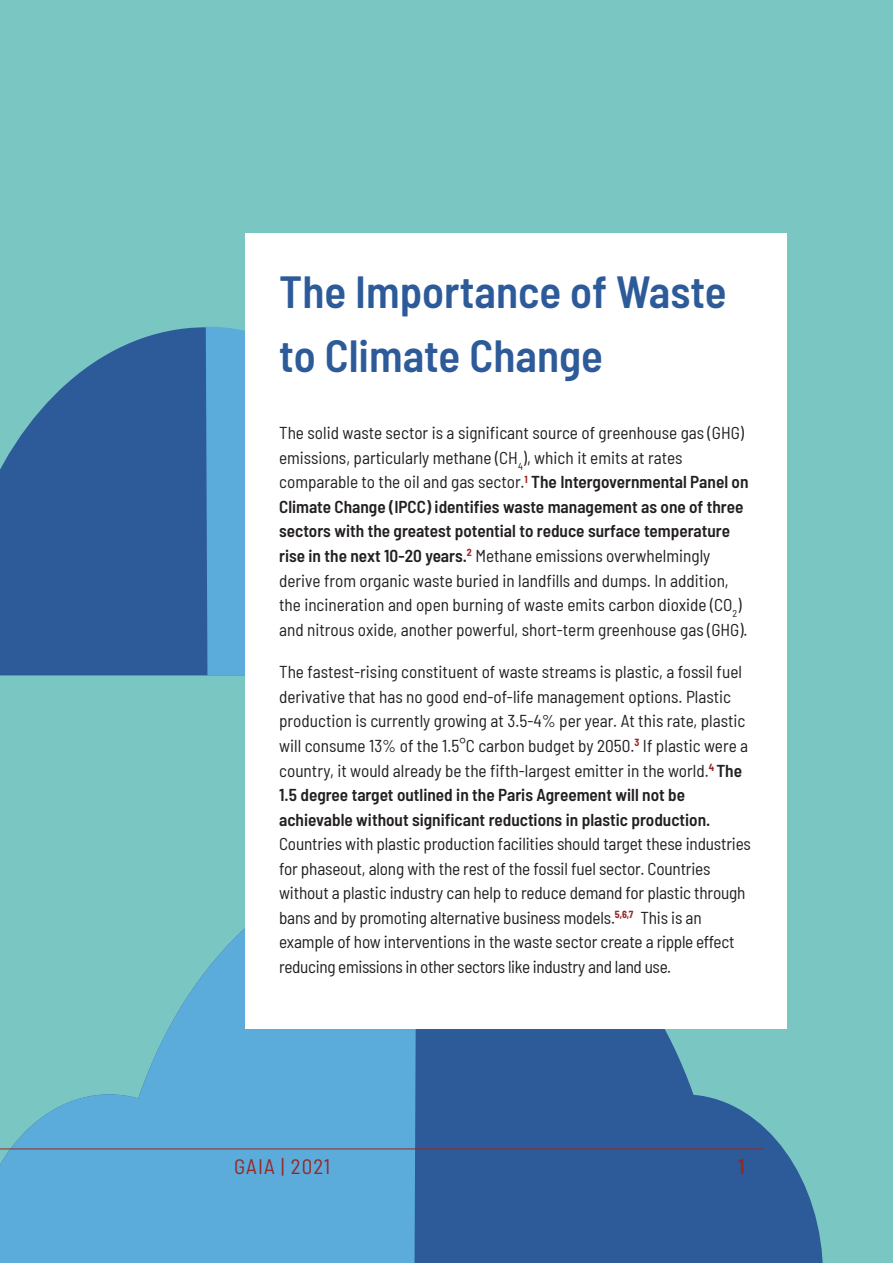
<style>
.page{position:relative;width:893px;height:1263px;background:#7ac6c2}
.page>*{position:absolute;margin:0;border:0;box-sizing:border-box;transform-origin:0 0}
.t1{font:600 semi-condensed 45px/64.1px "Barlow";color:#2d5b9a}
.t2{font:semi-condensed 21px "Barlow";letter-spacing:.05em;color:#962725}
.t3{font:600 semi-condensed 21px "Barlow";color:#962725}
.t4{font:semi-condensed 17.25px/24.6px "Barlow";color:#231f20}
.s1{font-weight:600}
</style>
<div class="page">
<svg style="left:0;top:327px;width:206px;height:348px;background:#36689e"></svg>
<div style="left:206px;top:327px;width:39px;height:349px;background:#5babdb"></div>
<svg style="left:416px;top:857px;width:407px;height:406px;background:#3d70a2"></svg>
<svg style="left:0;top:857px;width:416px;height:406px;background:#66b4d1"></svg>
<hr style="left:0;top:1148px;width:762px;height:1px;background:#962725">
<div style="left:245px;top:234px;width:542px;height:795px;background:#fff"></div>
<h1 class="t1" style="left:279px;top:258px;width:449px">The Importance of Waste to Climate Change</h1>
<p class="t4" style="left:279px;top:420px;width:471px">The solid waste sector is a significant source of greenhouse gas (GHG) emissions, particularly methane (CH<sub>4</sub>), which it emits at rates comparable to the oil and gas sector.<sup>1</sup> <span class="s1">The Intergovernmental Panel on Climate Change (IPCC) identifies waste management as one of three sectors with the greatest potential to reduce surface temperature rise in the next 10-20 years.</span><sup>2</sup> Methane emissions overwhelmingly derive from organic waste buried in landfills and dumps. In addition, the incineration and open burning of waste emits carbon dioxide (CO<sub>2</sub>) and nitrous oxide, another powerful, short-term greenhouse gas (GHG).</p>
<p class="t4" style="left:279px;top:659px;width:471px">The fastest-rising constituent of waste streams is plastic, a fossil fuel derivative that has no good end-of-life management options. Plastic production is currently growing at 3.5-4% per year. At this rate, plastic will consume 13% of the 1.5°C carbon budget by 2050.<sup>3</sup> If plastic were a country, it would already be the fifth-largest emitter in the world.<sup>4</sup> <span class="s1">The 1.5 degree target outlined in the Paris Agreement will not be achievable without significant reductions in plastic production.</span></p>
<p class="t4" style="left:279px;top:831px;width:473px">Countries with plastic production facilities should target these industries for phaseout, along with the rest of the fossil fuel sector. Countries without a plastic industry can help to reduce demand for plastic through bans and by promoting alternative business models.<sup>5,6,7</sup> This is an example of how interventions in the waste sector create a ripple effect reducing emissions in other sectors like industry and land use.</p>
<p class="t2" style="left:234px;top:1153px;width:98px">GAIA | 2021</p>
<p class="t3" style="left:738px;top:1153px;width:8px">1</p>
</div>
